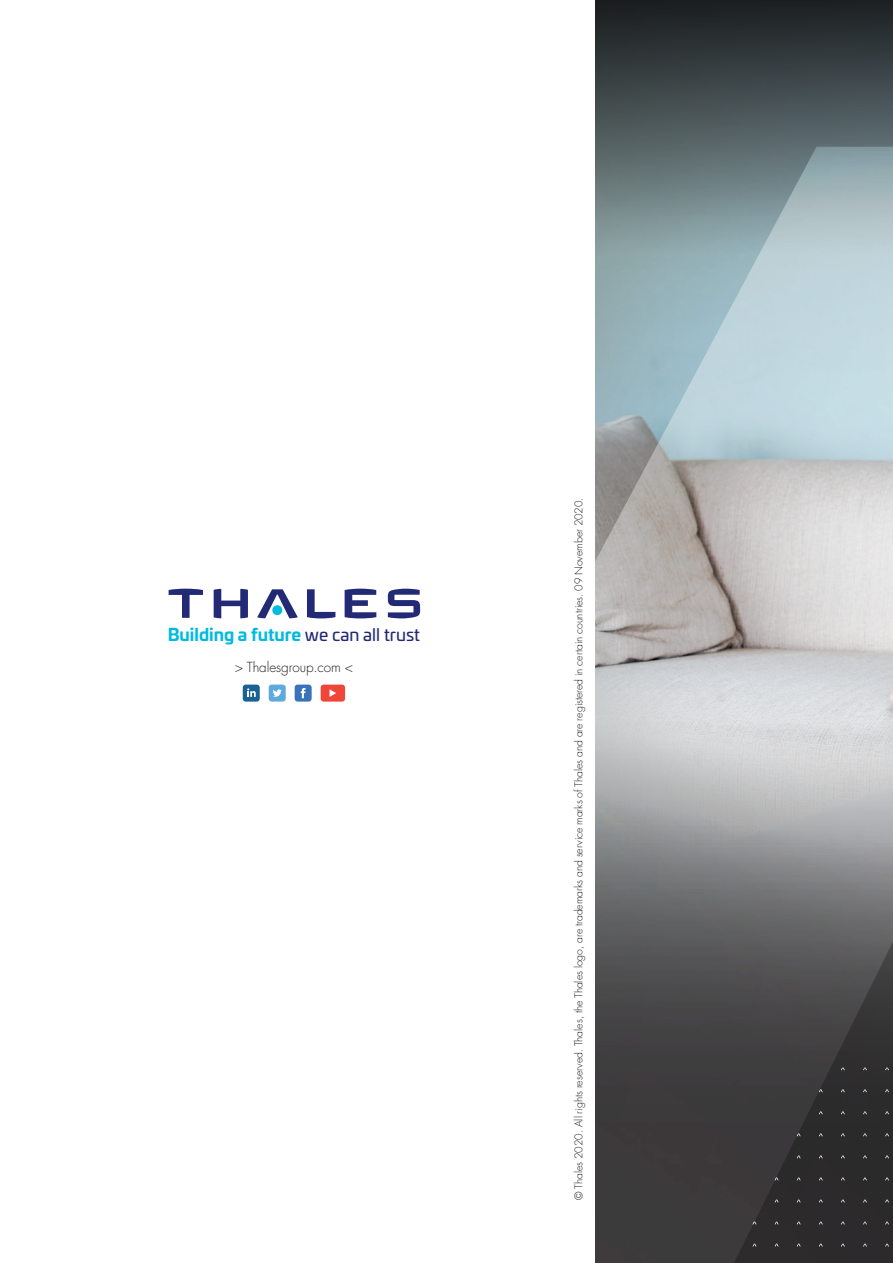
<style>
.page{position:relative;width:893px;height:1263px;background:#fff}
.page>*{position:absolute;margin:0;border:0;box-sizing:border-box;transform-origin:0 0}
.t1{font:700 16.95px "Univia Pro";color:#00badf}
.t2{font:300 13.5px "Futura LT";letter-spacing:-.005em;color:#231f20}
.t3{font:300 10.5px "Futura LT";letter-spacing:-.005em;color:#231f20}
.s1{font-weight:400;color:#222a75}
</style>
<div class="page">
<svg style="left:388px;top:589px;width:32px;height:29px"></svg>
<svg style="left:345px;top:589px;width:31px;height:29px"></svg>
<svg style="left:307px;top:589px;width:28px;height:29px"></svg>
<svg style="left:257px;top:589px;width:41px;height:29px"></svg>
<div style="left:272px;top:605px;width:10px;height:10px;background:#00badf;border-radius:50%"></div>
<svg style="left:214px;top:589px;width:34px;height:29px"></svg>
<svg style="left:169px;top:589px;width:34px;height:29px"></svg>
<div style="left:269px;top:685px;width:17px;height:17px;background:#5ea9dd;border-radius:3px"></div>
<svg style="left:273px;top:689px;width:9px;height:8px"></svg>
<div style="left:243px;top:685px;width:17px;height:17px;background:#196293;border-radius:3px"></div>
<svg style="left:247px;top:688px;width:9px;height:9px"></svg>
<div style="left:295px;top:685px;width:17px;height:17px;background:#3b73ba;border-radius:3px"></div>
<svg style="left:301px;top:688px;width:4px;height:10px"></svg>
<div style="left:321px;top:685px;width:24px;height:17px;background:#ef4639;border-radius:3px"></div>
<svg style="left:330px;top:689px;width:6px;height:8px"></svg>
<svg style="left:595px;top:0;width:298px;height:147px;background:#394244"></svg>
<svg style="left:595px;top:147px;width:298px;height:1116px;background:#8c9194"></svg>
<h1 class="t1" style="left:168px;top:621px;width:254px">Building a future <span class="s1">we can all trust</span></h1>
<p class="t2" style="left:235px;top:659px;width:120px">&gt; Thalesgroup.com &lt;</p>
<p class="t3" style="left:572px;top:1200px;width:704px;rotate:-90deg">© Thales 2020. All rights reserved. Thales, the Thales logo, are trademarks and service marks of Thales and are registered in certain countries. 09 November 2020.</p>
</div>
